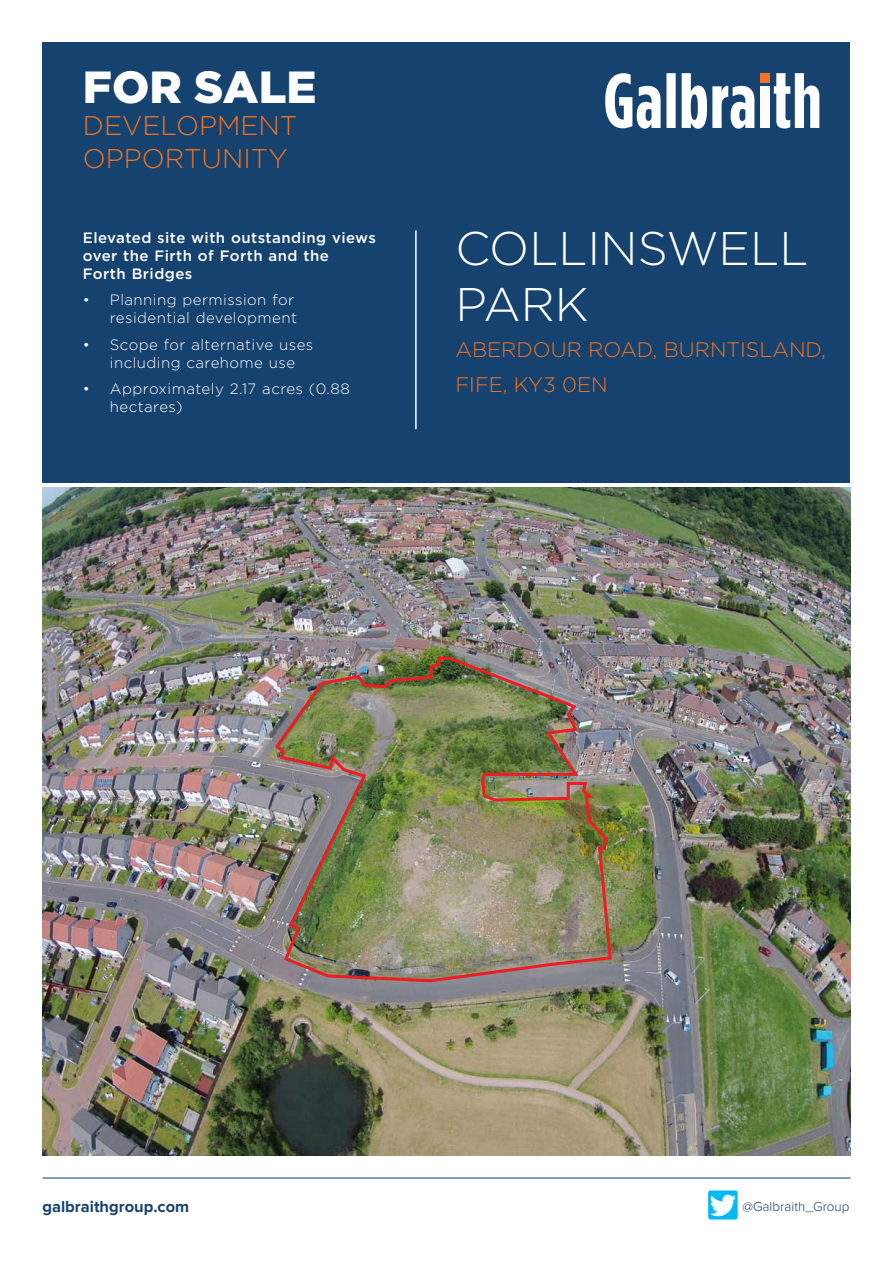
<style>
.page{position:relative;width:893px;height:1263px;background:#fff}
.page>*{position:absolute;margin:0;border:0;box-sizing:border-box;transform-origin:0 0}
._6_1st_line_add{font:300 47.1px/56.6px "Gotham";color:#fff}
.t1{font:900 45px "Gotham";color:#fff}
._2_prop_type{font:300 27px/32.4px "Gotham";color:#f37321}
._7_2nd_line_add{font:300 21px/35.4px "Gotham";color:#f37321}
.t2{font:700 16.5px "Proxima Nova";color:#15426f}
.t3{font:300 15px/18px "Gotham";letter-spacing:.03em;color:#fff;text-align:right}
._4_bullet_points{font:500 15px/18px "Gotham";letter-spacing:.03em;color:#fff}
.t4{font:300 13.5px "Proxima Nova";color:#15426f}
</style>
<div class="page">
<div style="left:43px;top:43px;width:807px;height:440px;background:#15426f"></div>
<hr style="left:415px;top:230px;width:2px;height:199px;background:#fff">
<img style="left:709px;top:1191px;width:28px;height:27px">
<div style="left:707px;top:1189px;width:32px;height:31px;border:1px solid #fff;border-radius:3px"></div>
<svg style="left:605px;top:73px;width:214px;height:56px"></svg>
<div style="left:760px;top:73px;width:10px;height:10px;background:#f37321"></div>
<div style="left:760px;top:86px;width:9px;height:42px;background:#fff"></div>
<hr style="left:43px;top:1178px;width:807px;height:1px;background:#003d79">
<img style="left:42px;top:488px;width:808px;height:667px">
<img style="left:273px;top:655px;width:341px;height:329px">
<p class="t1" style="left:83px;top:61px;width:235px">FOR SALE</p>
<p class="_2_prop_type" style="left:83px;top:109px;width:216px">DEVELOPMENT<br>OPPORTUNITY</p>
<p class="_4_bullet_points" style="left:83px;top:228px;width:295px">Elevated site with outstanding views over the Firth of Forth and the<br>Forth Bridges</p>
<p class="t3" style="left:83px;top:291px;width:216px">• Planning permission for residential development</p>
<p class="t3" style="left:83px;top:335px;width:232px;text-align:center">• Scope for alternative uses including carehome use</p>
<p class="t3" style="left:110px;top:380px;width:241px;text-align:left;text-indent:-27px">• Approximately 2.17 acres (0.88 hectares)</p>
<p class="_6_1st_line_add" style="left:455px;top:219px;width:355px">COLLINSWELL<br>PARK</p>
<p class="_7_2nd_line_add" style="left:455px;top:331px;width:372px">ABERDOUR ROAD, BURNTISLAND,<br>FIFE, KY3 0EN</p>
<p class="t2" style="left:43px;top:1198px;width:148px">galbraithgroup.com</p>
<p class="t4" style="left:742px;top:1200px;width:109px">@Galbraith_Group</p>
</div>
